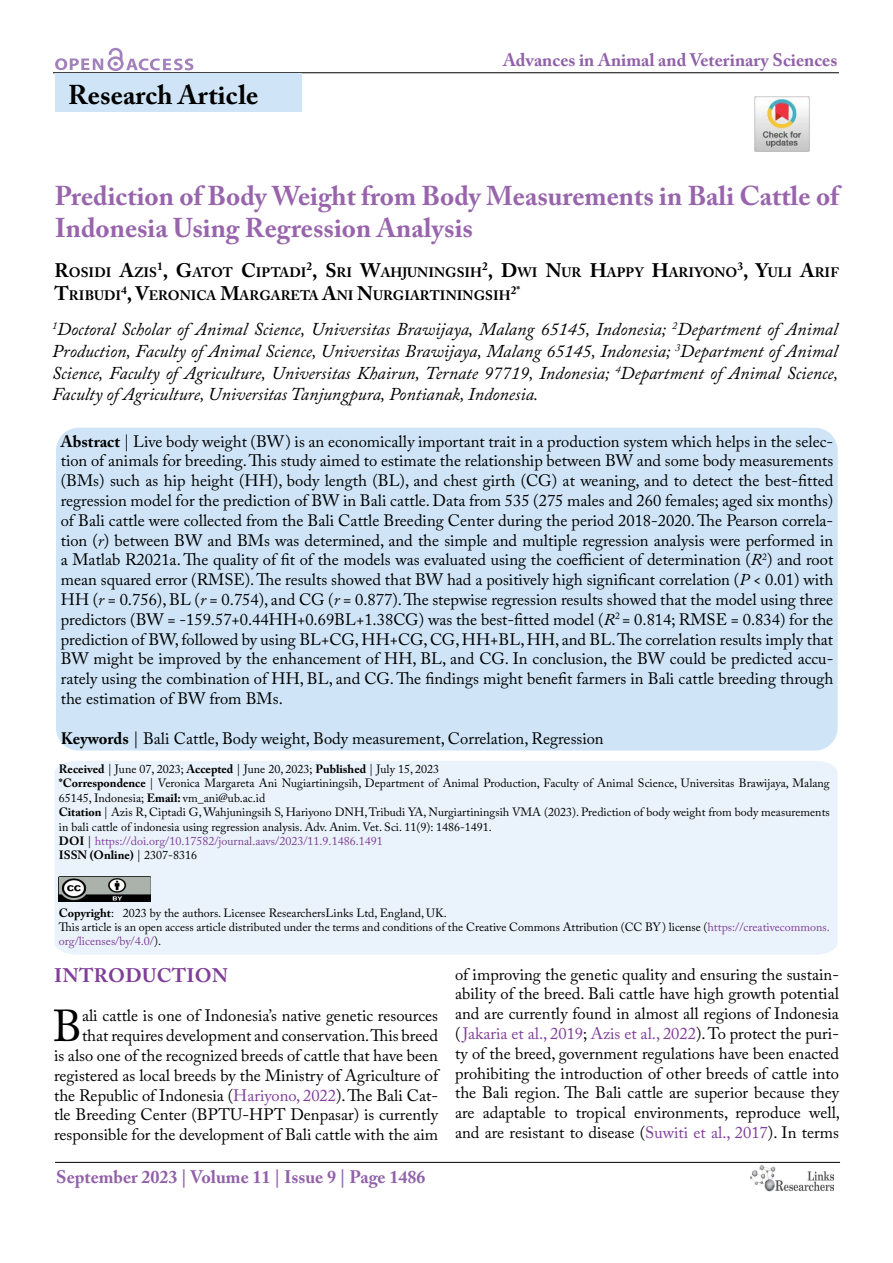
<style>
.page{position:relative;width:893px;height:1263px;background:#fff}
.page>*{position:absolute;margin:0;border:0;box-sizing:border-box;transform-origin:0 0}
.t1{font:44.4px "Adobe Caslon Pro";color:#000}
.t2{font:700 27px/32.4px "Adobe Caslon Pro";color:#7f3f98}
.t3{font:700 27px "Adobe Caslon Pro";letter-spacing:.005em;color:#000}
.t4{font:700 19.5px "Adobe Caslon Pro";letter-spacing:.025em;color:#7f3f98}
.t5{font:italic 18px/21.6px "Adobe Caslon Pro";color:#000;text-align:justify}
.t6{font:700 18px "Adobe Caslon Pro";color:#9161a9}
.t7{font:16.5px/19.8px "Adobe Caslon Pro";color:#000;text-align:justify}
.t8{font:700 13.65px/23.4px "Adobe Caslon Pro";color:#000}
.t9{font:12px/14.4px "Adobe Caslon Pro";color:#000}
.t10{font:700 11.4px "Adobe Caslon Pro";color:#000}
.s1{font-size:19.5px}
.s2{font-weight:700}
.s3{font-style:italic}
.s4{color:#7f3f98}
</style>
<div class="page">
<hr style="left:53px;top:72px;width:786px;height:1px;background:#000">
<hr style="left:55px;top:1162px;width:785px;height:1px;background:#000">
<svg style="left:55px;top:48px;width:138px;height:23px"></svg>
<img style="left:750px;top:1166px;width:83px;height:26px">
<div style="left:55px;top:74px;width:247px;height:38px;background:#cfe5f7"></div>
<div style="left:56px;top:428px;width:782px;height:322px;background:#cfe5f7;border-radius:23px"></div>
<div style="left:55px;top:761px;width:783px;height:194px;background:#eaf3fb"></div>
<img style="left:59px;top:876px;width:91px;height:26px">
<img style="left:754px;top:96px;width:55px;height:56px">
<h2 class="t3" style="left:68px;top:79px;width:192px">Research Article</h2>
<p class="t6" style="left:503px;top:50px;width:336px">Advances in Animal and Veterinary Sciences</p>
<h2 class="t2" style="left:55px;top:179px;width:786px">Prediction of Body Weight from Body Measurements in Bali Cattle of<br>Indonesia Using Regression Analysis</h2>
<p class="t8" style="left:55px;top:260px;width:786px"><span class="s1">R</span>OSIDI <span class="s1">A</span>ZIS<sup>1</sup><span class="s1">, G</span>ATOT <span class="s1">C</span>IPTADI<sup>2</sup><span class="s1">, S</span>RI <span class="s1">W</span>AHJUNINGSIH<sup>2</sup><span class="s1">, D</span>WI <span class="s1">N</span>UR <span class="s1">H</span>APPY <span class="s1">H</span>ARIYONO<sup>3</sup><span class="s1">, Y</span>ULI <span class="s1">A</span>RIF<br><span class="s1">T</span>RIBUDI<sup>4</sup><span class="s1">, V</span>ERONICA <span class="s1">M</span>ARGAR</p>
<p class="t8" style="left:291px;top:284px;width:222px">ETA <span class="s1">A</span>NI <span class="s1">N</span>URGIARTININGSIH</p>
<p class="t10" style="left:511px;top:283px;width:11px">2*</p>
<p class="t5" style="left:52px;top:318px;width:788px"><sup>1</sup>Doctoral Scholar of Animal Science, Universitas Brawijaya, Malang 65145, Indonesia; <sup>2</sup>Department of Animal Production, Faculty of Animal Science, Universitas Brawijaya, Malang 65145, Indonesia; <sup>3</sup>Department of Animal Science, Faculty of Agriculture, Universitas Khairun, Ternate 97719, Indonesia; <sup>4</sup>Department of Animal Science, Faculty of Agriculture, Universitas Tanjungpura, Pontianak, Indonesia.</p>
<p class="t7" style="left:61px;top:431px;width:774px"><span class="s2">Abstract</span> | Live body weight (BW) is an economically important trait in a production system which helps in the selec&shy;tion of animals for breeding. This study aimed to estimate the relationship between BW and some body measurements (BMs) such as hip height (HH), body length (BL), and chest girth (CG) at weaning, and to detect the best-fitted regression model for the prediction of BW in Bali cattle. Data from 535 (275 males and 260 females; aged six months) of Bali cattle were collected from the Bali Cattle Breeding Center during the period 2018-2020. The Pearson correla&shy;tion (<span class="s3">r</span>) between BW and BMs was determined, and the simple and multiple regression analysis were performed in a Matlab R2021a. The quality of fit of the models was evaluated using the coefficient of determination (<span class="s3">R</span><sup>2</sup>) and root mean squared error (RMSE). The results showed that BW had a positively high significant correlation (<span class="s3">P</span> &lt; 0.01) with HH (<span class="s3">r</span> = 0.756), BL (<span class="s3">r</span> = 0.754), and CG (<span class="s3">r</span> = 0.877). The stepwise regression results showed that the model using three predictors (BW = -159.57+0.44HH+0.69BL+1.38CG) was the best-fitted model (<span class="s3">R</span><sup>2</sup> = 0.814; RMSE = 0.834) for the prediction of BW, followed by using BL+CG, HH+CG, CG, HH+BL, HH, and BL. The correlation results imply that BW might be improved by the enhancement of HH, BL, and CG. In conclusion, the BW could be predicted accu&shy;rately using the combination of HH, BL, and CG. The findings might benefit farmers in Bali cattle breeding through the estimation of BW from BMs.</p>
<p class="t7" style="left:61px;top:728px;width:544px"><span class="s2">Keywords</span> | Bali Cattle, Body weight, Body measurement, Correlation, Regression</p>
<p class="t9" style="left:59px;top:761px;width:772px"><span class="s2">Received</span> | June 07, 2023; <span class="s2">Accepted</span> | June 20, 2023; <span class="s2">Published</span> | July 15, 2023<br><span class="s2">*Correspondence</span> | Veronica Margareta Ani Nugiartiningsih, Department of Animal Production, Faculty of Animal Science, Universitas Brawijaya, Malang 65145, Indonesia; <span class="s2">Email:</span> vm_ani@ub.ac.id<br><span class="s2">Citation</span> | Azis R, Ciptadi G, Wahjuningsih S, Hariyono DNH, Tribudi YA, Nurgiartiningsih VMA (2023). Prediction of body weight from body measurements in bali cattle of indonesia using regression analysis. Adv. Anim. Vet. Sci. 11(9): 1486-1491.<br><span class="s2">DOI</span> | <span class="s4">https://doi.org/10.17582/journal.aavs/2023/11.9.1486.1491<br></span><span class="s2">ISSN (Online)</span> | 2307-8316</p>
<p class="t9" style="left:59px;top:905px;width:772px"><span class="s2">Copyright</span>: 2023 by the authors. Licensee ResearchersLinks Ltd, England, UK.<br>This article is an open access article distributed under the terms and conditions of the Creative Commons Attribution (CC BY) license (<span class="s4">https://creativecommons. org/licenses/by/4.0/</span>).</p>
<p class="t4" style="left:54px;top:964px;width:175px">Introduction</p>
<h1 class="t1" style="left:53px;top:1000px;width:31px">B</h1>
<p class="t7" style="left:54px;top:1006px;width:385px;text-align:right">ali cattle is one of Indonesia’s native genetic resources that requires development and conservation. This breed<br>is also one of the recognized breeds of cattle that have been registered as local breeds by the Ministry of Agriculture of the Republic of Indonesia (<span class="s4">Hariyono, 2022</span>). The Bali Cat&shy;tle Breeding Center (BPTU-HPT Denpasar) is currently responsible for the development of Bali cattle with the aim</p>
<p class="t6" style="left:56px;top:1166px;width:371px">September 2023 | Volume 11 | Issue 9 | Page 1486</p>
<p class="t7" style="left:455px;top:964px;width:387px">of improving the genetic quality and ensuring the sustain&shy;ability of the breed. Bali cattle have high growth potential and are currently found in almost all regions of Indonesia (<span class="s4">Jakaria et al., 2019</span>; <span class="s4">Azis et al., 2022</span>). To protect the puri&shy;ty of the breed, government regulations have been enacted prohibiting the introduction of other breeds of cattle into the Bali region. The Bali cattle are superior because they are adaptable to tropical environments, reproduce well, and are resistant to disease (<span class="s4">Suwiti et al., 2017</span>). In terms</p>
</div>
